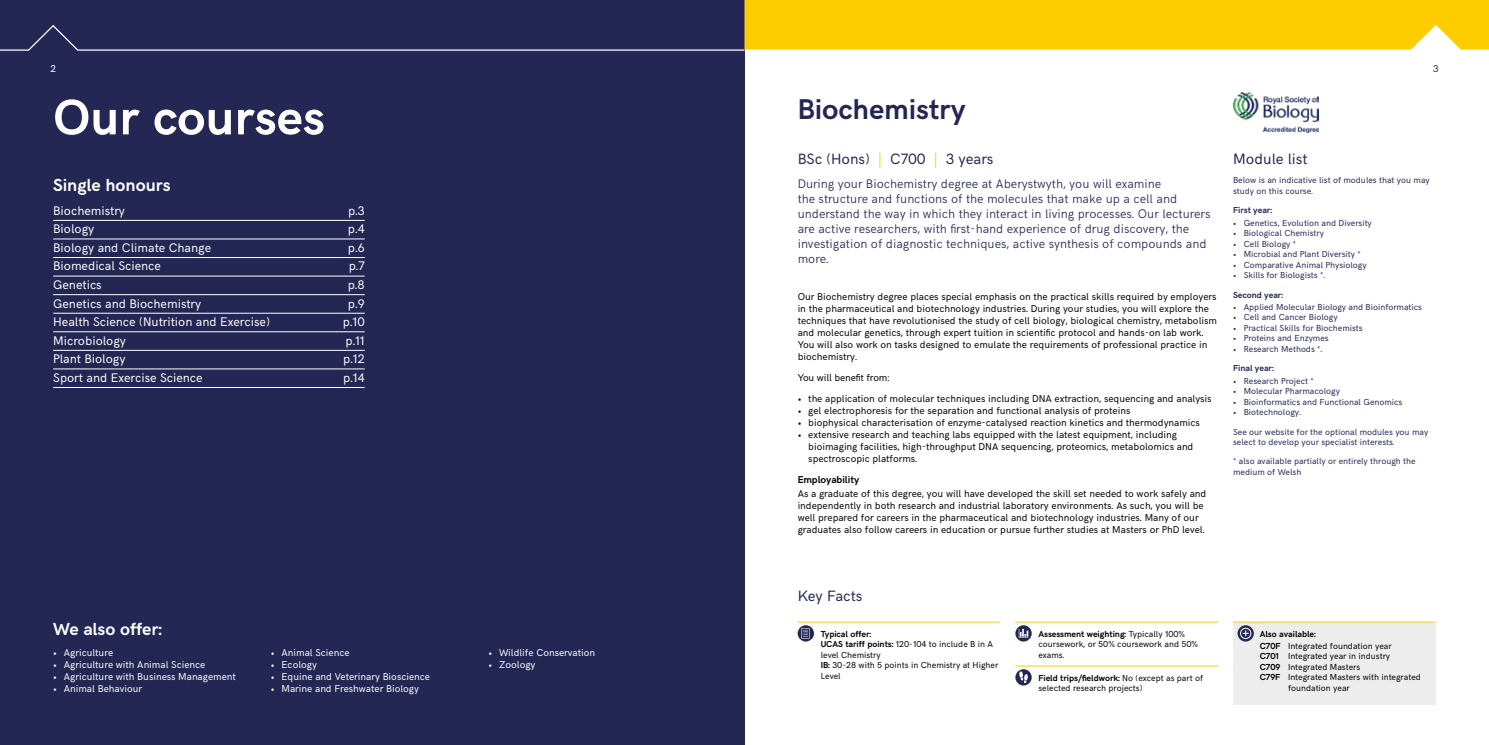
<style>
.page{position:relative;width:1489px;height:745px;background:#fff}
.page>*{position:absolute;margin:0;border:0;box-sizing:border-box;transform-origin:0 0}
.t1{font:700 50px "HK Grotesk";color:#fff}
.t2{font:700 28.75px "HK Grotesk";color:#242753}
.t3{font:700 17.5px "HK Grotesk";color:#fff}
.t4{font:15px "HK Grotesk";color:#242753}
.t5{font:300 12.5px/15px "HK Grotesk";color:#242753}
.t6{font:12.5px "HK Grotesk";color:#fff}
.t7{font:10px/12px "HK Grotesk";color:#000}
.t8{font:10px "HK Grotesk";color:#fff}
.t9{font:700 10px "HK Grotesk";color:#000}
.t10{font:10px "HK Grotesk";color:#242753}
.t11{font:8.75px/10.5px "HK Grotesk";color:#242753}
.t12{font:8.75px/10.5px "HK Grotesk";color:#000}
.t13{font:700 8.75px "HK Grotesk";color:#242753}
.s1{color:#fc0}
.s2{font-weight:700}
</style>
<div class="page">
<div style="left:0;top:0;width:744px;height:744px;background:#242753"></div>
<hr style="left:53px;top:220px;width:312px;height:1px;background:#fff">
<hr style="left:53px;top:238px;width:312px;height:1px;background:#fff">
<hr style="left:53px;top:257px;width:312px;height:1px;background:#fff">
<hr style="left:53px;top:275px;width:312px;height:1px;background:#fff">
<hr style="left:53px;top:294px;width:312px;height:1px;background:#fff">
<hr style="left:53px;top:313px;width:312px;height:1px;background:#fff">
<hr style="left:53px;top:331px;width:312px;height:1px;background:#fff">
<hr style="left:53px;top:350px;width:312px;height:1px;background:#fff">
<hr style="left:53px;top:368px;width:312px;height:1px;background:#fff">
<hr style="left:53px;top:387px;width:312px;height:1px;background:#fff">
<img style="left:1233px;top:92px;width:85px;height:40px">
<hr style="left:797px;top:621px;width:203px;height:1px;background:#fc0">
<svg style="left:797px;top:625px;width:17px;height:16px"></svg>
<hr style="left:1015px;top:621px;width:202px;height:1px;background:#fc0">
<hr style="left:1015px;top:665px;width:202px;height:1px;background:#fc0">
<svg style="left:1015px;top:625px;width:16px;height:16px"></svg>
<svg style="left:1015px;top:669px;width:16px;height:16px"></svg>
<div style="left:1232px;top:621px;width:203px;height:28px;background:#ededed"></div>
<hr style="left:1232px;top:621px;width:203px;height:1px;background:#fc0">
<div style="left:1232px;top:644px;width:203px;height:28px;background:#ededed"></div>
<div style="left:1232px;top:665px;width:203px;height:38px;background:#ededed"></div>
<svg style="left:1237px;top:625px;width:16px;height:16px"></svg>
<svg style="left:0;top:0;width:1488px;height:52px"></svg>
<p class="t8" style="left:50px;top:61px;width:7px">2</p>
<p class="t10" style="left:1432px;top:61px;width:7px">3</p>
<h1 class="t1" style="left:53px;top:80px;width:273px">Our courses</h1>
<h3 class="t3" style="left:53px;top:172px;width:119px">Single honours</h3>
<p class="t6" style="left:53px;top:201px;width:73px">Biochemistry</p>
<p class="t6" style="left:348px;top:201px;width:18px">p.3</p>
<p class="t6" style="left:53px;top:219px;width:43px">Biology</p>
<p class="t6" style="left:348px;top:219px;width:18px">p.4</p>
<p class="t6" style="left:53px;top:238px;width:159px">Biology and Climate Change</p>
<p class="t6" style="left:348px;top:238px;width:18px">p.6</p>
<p class="t6" style="left:53px;top:256px;width:109px">Biomedical Science</p>
<p class="t6" style="left:349px;top:256px;width:17px">p.7</p>
<p class="t6" style="left:53px;top:275px;width:50px">Genetics</p>
<p class="t6" style="left:348px;top:275px;width:18px">p.8</p>
<p class="t6" style="left:53px;top:293px;width:150px">Genetics and Biochemistry</p>
<p class="t6" style="left:348px;top:293px;width:18px">p.9</p>
<p class="t6" style="left:53px;top:312px;width:218px">Health Science (Nutrition and Exercise)</p>
<p class="t6" style="left:343px;top:312px;width:23px">p.10</p>
<p class="t6" style="left:53px;top:331px;width:74px">Microbiology</p>
<p class="t6" style="left:345px;top:331px;width:21px">p.11</p>
<p class="t6" style="left:53px;top:349px;width:74px">Plant Biology</p>
<p class="t6" style="left:343px;top:349px;width:23px">p.12</p>
<p class="t6" style="left:53px;top:368px;width:151px">Sport and Exercise Science</p>
<p class="t6" style="left:343px;top:368px;width:23px">p.14</p>
<h3 class="t3" style="left:53px;top:615px;width:110px">We also offer:</h3>
<p class="t8" style="left:53px;top:644px;width:61px">• Agriculture</p>
<p class="t8" style="left:53px;top:656px;width:154px">• Agriculture with Animal Science</p>
<p class="t8" style="left:53px;top:668px;width:184px">• Agriculture with Business Management</p>
<p class="t8" style="left:53px;top:680px;width:90px">• Animal Behaviour</p>
<p class="t8" style="left:271px;top:644px;width:80px">• Animal Science</p>
<p class="t8" style="left:271px;top:656px;width:47px">• Ecology</p>
<p class="t8" style="left:271px;top:668px;width:160px">• Equine and Veterinary Bioscience</p>
<p class="t8" style="left:271px;top:680px;width:149px">• Marine and Freshwater Biology</p>
<p class="t8" style="left:488px;top:644px;width:108px">• Wildlife Conservation</p>
<p class="t8" style="left:488px;top:656px;width:48px">• Zoology</p>
<h2 class="t2" style="left:797px;top:88px;width:169px">Biochemistry</h2>
<h3 class="t4" style="left:797px;top:147px;width:197px">BSc (Hons) <span class="s1">|</span> C700 <span class="s1">|</span> 3 years</h3>
<p class="t5" style="left:797px;top:175px;width:414px">During your Biochemistry degree at Aberystwyth, you will examine<br>the structure and functions of the molecules that make up a cell and understand the way in which they interact in living processes. Our lecturers are active researchers, with first-hand experience of drug discovery, the investigation of diagnostic techniques, active synthesis of compounds and more.</p>
<p class="t7" style="left:797px;top:289px;width:421px">Our Biochemistry degree places special emphasis on the practical skills required by employers in the pharmaceutical and biotechnology industries. During your studies, you will explore the techniques that have revolutionised the study of cell biology, biological chemistry, metabolism and molecular genetics, through expert tuition in scientific protocol and hands-on lab work.<br>You will also work on tasks designed to emulate the requirements of professional practice in biochemistry.</p>
<p class="t7" style="left:797px;top:370px;width:93px">You will benefit from:</p>
<p class="t7" style="left:797px;top:391px;width:415px">• the application of molecular techniques including DNA extraction, sequencing and analysis</p>
<p class="t7" style="left:797px;top:403px;width:334px">• gel electrophoresis for the separation and functional analysis of proteins</p>
<p class="t7" style="left:797px;top:415px;width:404px">• biophysical characterisation of enzyme-catalysed reaction kinetics and thermodynamics</p>
<p class="t7" style="left:808px;top:427px;width:386px;text-indent:-11px">• extensive research and teaching labs equipped with the latest equipment, including bioimaging facilities, high-throughput DNA sequencing, proteomics, metabolomics and spectroscopic platforms.</p>
<p class="t9" style="left:797px;top:471px;width:63px">Employability</p>
<p class="t7" style="left:797px;top:486px;width:410px">As a graduate of this degree, you will have developed the skill set needed to work safely and independently in both research and industrial laboratory environments. As such, you will be well prepared for careers in the pharmaceutical and biotechnology industries. Many of our graduates also follow careers in education or pursue further studies at Masters or PhD level.</p>
<h3 class="t4" style="left:1232px;top:147px;width:76px">Module list</h3>
<p class="t11" style="left:1232px;top:174px;width:198px">Below is an indicative list of modules that you may study on this course.</p>
<p class="t13" style="left:1232px;top:204px;width:41px">First year:</p>
<p class="t11" style="left:1232px;top:216px;width:140px">• Genetics, Evolution and Diversity</p>
<p class="t11" style="left:1232px;top:227px;width:92px">• Biological Chemistry</p>
<p class="t11" style="left:1232px;top:237px;width:65px">• Cell Biology *</p>
<p class="t11" style="left:1232px;top:248px;width:129px">• Microbial and Plant Diversity *</p>
<p class="t11" style="left:1232px;top:258px;width:135px">• Comparative Animal Physiology</p>
<p class="t11" style="left:1232px;top:269px;width:93px">• Skills for Biologists *.</p>
<p class="t13" style="left:1232px;top:288px;width:52px">Second year:</p>
<p class="t11" style="left:1232px;top:301px;width:190px">• Applied Molecular Biology and Bioinformatics</p>
<p class="t11" style="left:1232px;top:311px;width:106px">• Cell and Cancer Biology</p>
<p class="t11" style="left:1232px;top:322px;width:131px">• Practical Skills for Biochemists</p>
<p class="t11" style="left:1232px;top:332px;width:97px">• Proteins and Enzymes</p>
<p class="t11" style="left:1232px;top:343px;width:91px">• Research Methods *.</p>
<p class="t13" style="left:1232px;top:361px;width:42px">Final year:</p>
<p class="t11" style="left:1232px;top:374px;width:82px">• Research Project *</p>
<p class="t11" style="left:1232px;top:385px;width:108px">• Molecular Pharmacology</p>
<p class="t11" style="left:1232px;top:395px;width:171px">• Bioinformatics and Functional Genomics</p>
<p class="t11" style="left:1232px;top:406px;width:69px">• Biotechnology.</p>
<p class="t11" style="left:1232px;top:425px;width:197px">See our website for the optional modules you may select to develop your specialist interests.</p>
<p class="t11" style="left:1232px;top:455px;width:184px">* also available partially or entirely through the medium of Welsh</p>
<h3 class="t4" style="left:797px;top:584px;width:66px">Key Facts</h3>
<p class="t12" style="left:820px;top:627px;width:179px"><span class="s2">Typical offer:<br>UCAS tariff points:</span> 120-104 to include B in A level Chemistry<br><span class="s2">IB:</span> 30-28 with 5 points in Chemistry at Higher<br>Level</p>
<p class="t12" style="left:1038px;top:627px;width:161px"><span class="s2">Assessment weighting:</span> Typically 100% coursework, or 50% coursework and 50% exams.</p>
<p class="t12" style="left:1038px;top:671px;width:166px"><span class="s2">Field trips/fieldwork:</span> No (except as part of selected research projects)</p>
<p class="t12" style="left:1259px;top:626px;width:133px;line-height:12.2px"><span class="s2">Also available:<br>C70F</span> Integrated foundation year</p>
<p class="t12" style="left:1259px;top:650px;width:132px"><span class="s2">C701</span> Integrated year in industry</p>
<p class="t12" style="left:1259px;top:660px;width:102px"><span class="s2">C709</span> Integrated Masters</p>
<p class="t12" style="left:1259px;top:671px;width:163px"><span class="s2">C79F</span> Integrated Masters with integrated</p>
<p class="t12" style="left:1287px;top:681px;width:63px">foundation year</p>
</div>
